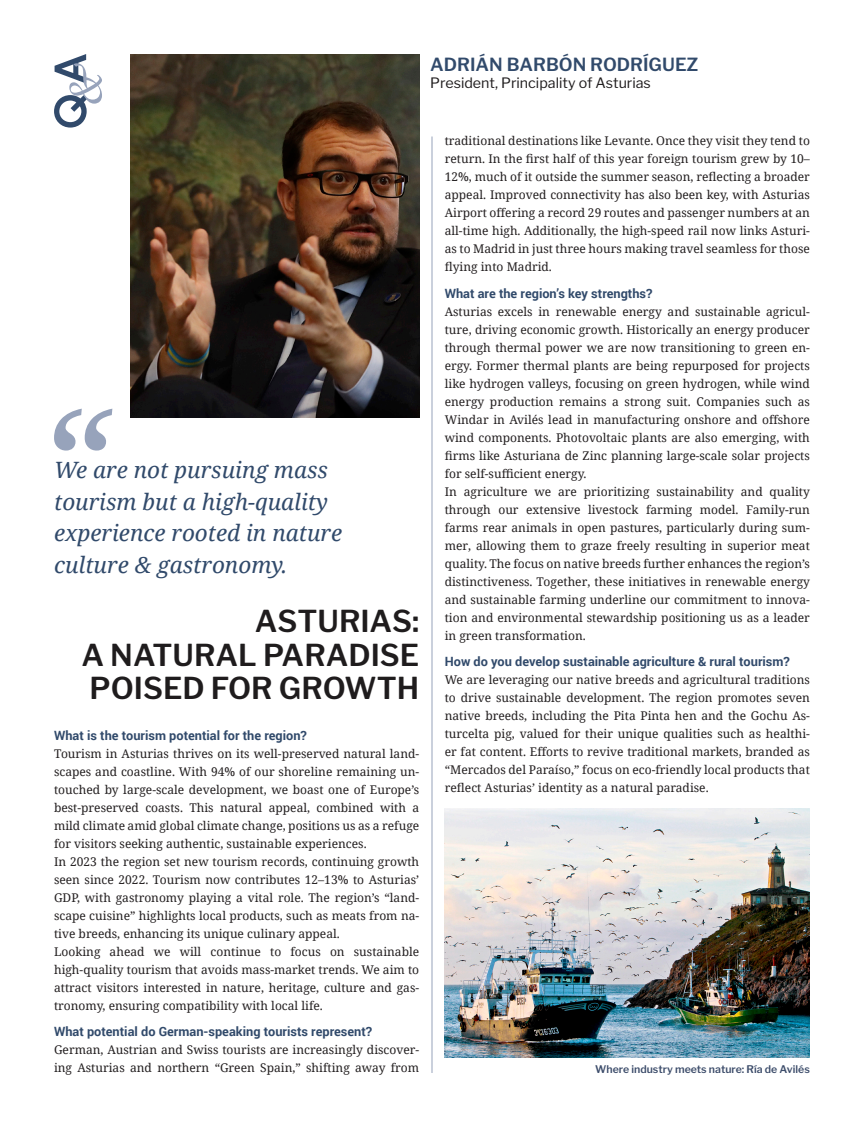
<style>
.page{position:relative;width:864px;height:1127px;background:#fff}
.page>*{position:absolute;margin:0;border:0;box-sizing:border-box;transform-origin:0 0}
.t1{font:600 30px/33.8px "Libre Franklin";color:#1f1c1d;text-align:justify}
.t2{font:italic 22.5px/31.5px "Noto Serif";color:#314a6b}
.t3{font:600 18px "Libre Franklin";color:#314a6b}
.t4{font:14.25px "Libre Franklin";color:#1f1c1d}
.Normal__Web{font:700 12.75px "Roboto";color:#314a6b}
.Normal__Web-2{font:12px/18px "Noto Serif";color:#231f20;text-align:justify}
.t5{font:600 10.5px "Libre Franklin";color:#3d4d6b}
</style>
<div class="page">
<svg style="left:54px;top:409px;width:58px;height:41px"></svg>
<img style="left:130px;top:54px;width:289px;height:364px">
<svg style="left:54px;top:54px;width:48px;height:74px"></svg>
<hr style="left:431px;top:136px;width:1px;height:937px;background:#97a3bb">
<img style="left:444px;top:809px;width:365px;height:248px">
<p class="t3" style="left:430px;top:54px;width:270px">ADRIÁN BARBÓN RODRÍGUEZ</p>
<p class="t4" style="left:430px;top:75px;width:222px">President, Principality of Asturias</p>
<p class="t2" style="left:54px;top:453px;width:289px">We are not pursuing mass tourism but a high-quality experience rooted in nature culture &amp; gastronomy.</p>
<p class="t1" style="left:81px;top:604px;width:339px;text-indent:173px">ASTURIAS:<br>A NATURAL PARADISE POISED FOR GROWTH</p>
<p class="Normal__Web" style="left:54px;top:726px;width:254px">What is the tourism potential for the region?</p>
<p class="Normal__Web-2" style="left:54px;top:744px;width:366px">Tourism in Asturias thrives on its well-preserved natural land&shy;scapes and coastline. With 94% of our shoreline remaining un&shy;touched by large-scale development, we boast one of Europe’s best-preserved coasts. This natural appeal, combined with a mild climate amid global climate change, positions us as a refuge for visitors seeking authentic, sustainable experiences.</p>
<p class="Normal__Web-2" style="left:54px;top:852px;width:366px">In 2023 the region set new tourism records, continuing growth seen since 2022. Tourism now contributes 12–13% to Asturias’ GDP, with gastronomy playing a vital role. The region’s “land&shy;scape cuisine” highlights local products, such as meats from na&shy;tive breeds, enhancing its unique culinary appeal.</p>
<p class="Normal__Web-2" style="left:54px;top:942px;width:366px">Looking ahead we will continue to focus on sustainable high-quality tourism that avoids mass-market trends. We aim to attract visitors interested in nature, heritage, culture and gas&shy;tronomy, ensuring compatibility with local life.</p>
<p class="Normal__Web" style="left:54px;top:1022px;width:319px">What potential do German-speaking tourists represent?</p>
<p class="Normal__Web-2" style="left:54px;top:1040px;width:366px">German, Austrian and Swiss tourists are increasingly discover&shy;ing Asturias and northern “Green Spain,” shifting away from</p>
<p class="Normal__Web-2" style="left:444px;top:131px;width:366px">traditional destinations like Levante. Once they visit they tend to return. In the first half of this year foreign tourism grew by 10– 12%, much of it outside the summer season, reflecting a broader appeal. Improved connectivity has also been key, with Asturias Airport offering a record 29 routes and passenger numbers at an all-time high. Additionally, the high-speed rail now links Asturi&shy;as to Madrid in just three hours making travel seamless for those flying into Madrid.</p>
<p class="Normal__Web" style="left:444px;top:284px;width:209px">What are the region’s key strengths?</p>
<p class="Normal__Web-2" style="left:444px;top:302px;width:366px">Asturias excels in renewable energy and sustainable agricul&shy;ture, driving economic growth. Historically an energy producer through thermal power we are now transitioning to green en&shy;ergy. Former thermal plants are being repurposed for projects like hydrogen valleys, focusing on green hydrogen, while wind energy production remains a strong suit. Companies such as Windar in Avilés lead in manufacturing onshore and offshore wind components. Photovoltaic plants are also emerging, with firms like Asturiana de Zinc planning large-scale solar projects for self-sufficient energy.</p>
<p class="Normal__Web-2" style="left:444px;top:482px;width:366px">In agriculture we are prioritizing sustainability and quality through our extensive livestock farming model. Family-run farms rear animals in open pastures, particularly during sum&shy;mer, allowing them to graze freely resulting in superior meat quality. The focus on native breeds further enhances the region’s distinctiveness. Together, these initiatives in renewable energy and sustainable farming underline our commitment to innova&shy;tion and environmental stewardship positioning us as a leader in green transformation.</p>
<p class="Normal__Web" style="left:444px;top:653px;width:346px">How do you develop sustainable agriculture &amp; rural tourism?</p>
<p class="Normal__Web-2" style="left:444px;top:670px;width:366px">We are leveraging our native breeds and agricultural traditions to drive sustainable development. The region promotes seven native breeds, including the Pita Pinta hen and the Gochu As&shy;turcelta pig, valued for their unique qualities such as healthi&shy;er fat content. Efforts to revive traditional markets, branded as “Mercados del Paraíso,” focus on eco-friendly local products that reflect Asturias’ identity as a natural paradise.</p>
<p class="t5" style="left:595px;top:1062px;width:216px">Where industry meets nature: Ría de Avilés</p>
</div>
